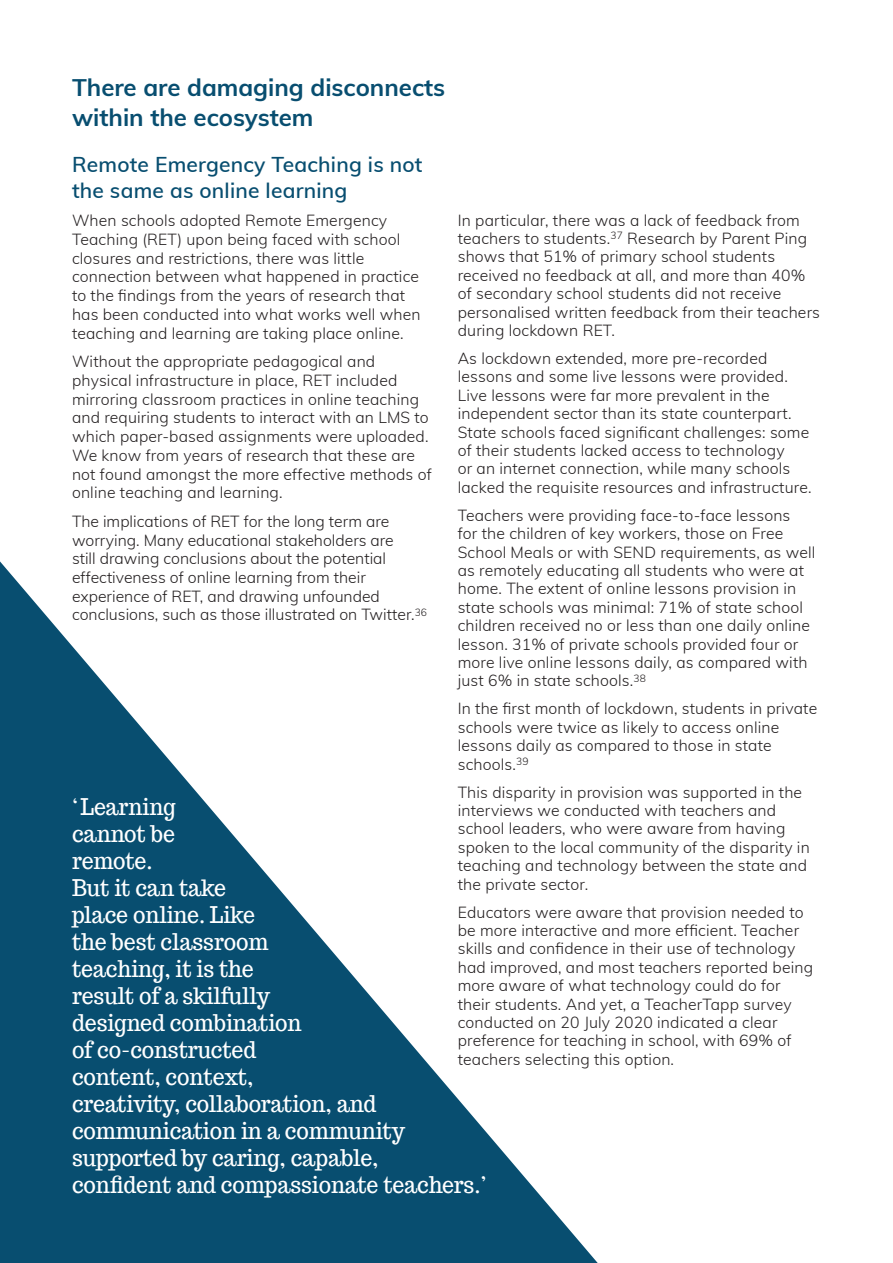
<style>
.page{position:relative;width:893px;height:1263px;background:#fff}
.page>*{position:absolute;margin:0;border:0;box-sizing:border-box;transform-origin:0 0}
.t1{font:700 24px/30px "Muli";color:#084e70}
.t2{font:22.5px/27px "Trocchi";letter-spacing:-.005em;color:#fff;scale:.95 1}
.t3{font:600 21px/25.2px "Muli";letter-spacing:.01em;color:#084e70}
.t4{font:300 15.75px/18.5px "Muli";letter-spacing:.01em;color:#231f20}
</style>
<div class="page">
<svg style="left:0;top:561px;width:598px;height:702px;fill:#084e70"></svg>
<h1 class="t1" style="left:72px;top:71px;width:375px">There are damaging disconnects within the ecosystem</h1>
<h3 class="t3" style="left:72px;top:151px;width:352px">Remote Emergency Teaching is not the same as online learning</h3>
<p class="t4" style="left:72px;top:210px;width:350px">When schools adopted Remote Emergency Teaching (RET) upon being faced with school closures and restrictions, there was little connection between what happened in practice to the findings from the years of research that has been conducted into what works well when teaching and learning are taking place online.</p>
<p class="t4" style="left:72px;top:351px;width:361px">Without the appropriate pedagogical and physical infrastructure in place, RET included mirroring classroom practices in online teaching and requiring students to interact with an LMS to which paper-based assignments were uploaded.<br>We know from years of research that these are not found amongst the more effective methods of online teaching and learning.</p>
<p class="t4" style="left:72px;top:511px;width:357px">The implications of RET for the long term are worrying. Many educational stakeholders are<br>still drawing conclusions about the potential effectiveness of online learning from their experience of RET, and drawing unfounded conclusions, such as those illustrated on Twitter.<sup>36</sup></p>
<p class="t4" style="left:458px;top:210px;width:364px">In particular, there was a lack of feedback from teachers to students.<sup>37</sup> Research by Parent Ping shows that 51% of primary school students received no feedback at all, and more than 40% of secondary school students did not receive personalised written feedback from their teachers during lockdown RET.</p>
<p class="t4" style="left:458px;top:348px;width:355px">As lockdown extended, more pre-recorded lessons and some live lessons were provided.<br>Live lessons were far more prevalent in the independent sector than its state counterpart.<br>State schools faced significant challenges: some of their students lacked access to technology<br>or an internet connection, while many schools lacked the requisite resources and infrastructure.</p>
<p class="t4" style="left:458px;top:505px;width:359px">Teachers were providing face-to-face lessons<br>for the children of key workers, those on Free School Meals or with SEND requirements, as well as remotely educating all students who were at home. The extent of online lessons provision in state schools was minimal: 71% of state school children received no or less than one daily online lesson. 31% of private schools provided four or more live online lessons daily, as compared with just 6% in state schools.<sup>38</sup></p>
<p class="t4" style="left:458px;top:699px;width:361px">In the first month of lockdown, students in private schools were twice as likely to access online lessons daily as compared to those in state schools.<sup>39</sup></p>
<p class="t4" style="left:458px;top:782px;width:354px">This disparity in provision was supported in the interviews we conducted with teachers and school leaders, who were aware from having spoken to the local community of the disparity in teaching and technology between the state and the private sector.</p>
<p class="t4" style="left:458px;top:902px;width:357px">Educators were aware that provision needed to be more interactive and more efficient. Teacher skills and confidence in their use of technology had improved, and most teachers reported being more aware of what technology could do for their students. And yet, a TeacherTapp survey conducted on 20 July 2020 indicated a clear preference for teaching in school, with 69% of teachers selecting this option.</p>
<p class="t2" style="left:72px;top:793px;width:438px">‘Learning<br>cannot be<br>remote.<br>But it can take<br>place online. Like<br>the best classroom<br>teaching, it is the<br>result of a skilfully<br>designed combination<br>of co‑constructed<br>content, context,<br>creativity, collaboration, and communication in a community supported by caring, capable,<br>confident and compassionate teachers.’</p>
</div>
